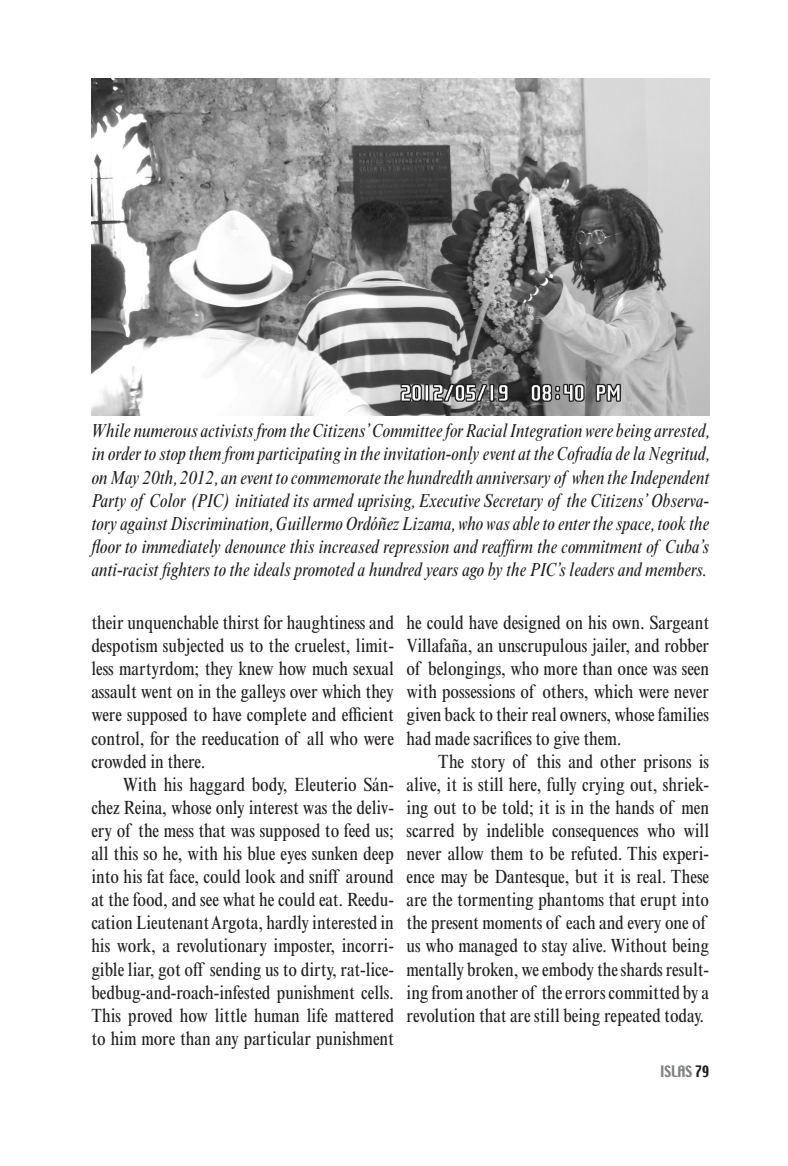
<style>
.page{position:relative;width:788px;height:1166px;background:#fff}
.page>*{position:absolute;margin:0;border:0;box-sizing:border-box;transform-origin:0 0}
.PárrafoArtículos{font:condensed 19.25px/23.1px "Times New Roman";letter-spacing:-.005em;color:#231f20;text-align:justify}
.PieDeFotos{font:italic condensed 19.25px/23.1px "Times New Roman";letter-spacing:-.005em;color:#231f20;text-align:justify}
.t1{font:14px "Techno";letter-spacing:-.005em;color:#808285}
.s1{color:#231f20}
</style>
<div class="page">
<img style="left:91px;top:79px;width:618px;height:336px">
<p class="PieDeFotos" style="left:91px;top:419px;width:620px">While numerous activists from the Citizens’ Committee for Racial Integration were being arrested, in order to stop them from participating in the invitation-only event at the Cofradía de la Negritud, on May 20th, 2012, an event to commemorate the hundredth anniversary of when the Independent Party of Color (PIC) initiated its armed uprising, Executive Secretary of the Citizens’ Observa&shy;tory against Discrimination, Guillermo Ordóñez Lizama, who was able to enter the space, took the floor to immediately denounce this increased repression and reaffirm the commitment of Cuba’s anti-racist fighters to the ideals promoted a hundred years ago by the PIC’s leaders and members.</p>
<p class="PárrafoArtículos" style="left:91px;top:611px;width:304px">their unquenchable thirst for haughtiness and despotism subjected us to the cruelest, limit&shy;less martyrdom; they knew how much sexual assault went on in the galleys over which they were supposed to have complete and efficient control, for the reeducation of all who were crowded in there.</p>
<p class="PárrafoArtículos" style="left:91px;top:772px;width:304px;text-indent:31px">With his haggard body, Eleuterio Sán&shy;chez Reina, whose only interest was the deliv&shy;ery of the mess that was supposed to feed us; all this so he, with his blue eyes sunken deep into his fat face, could look and sniff around at the food, and see what he could eat. Reedu&shy;cation Lieutenant Argota, hardly interested in his work, a revolutionary imposter, incorri&shy;gible liar, got off sending us to dirty, rat-lice&shy;bedbug-and-roach-infested punishment cells.<br>This proved how little human life mattered to him more than any particular punishment</p>
<p class="PárrafoArtículos" style="left:406px;top:611px;width:304px">he could have designed on his own. Sargeant Villafaña, an unscrupulous jailer, and robber of belongings, who more than once was seen with possessions of others, which were never given back to their real owners, whose families had made sacrifices to give them.</p>
<p class="PárrafoArtículos" style="left:406px;top:749px;width:304px;text-align:left;text-indent:32px">The story of this and other prisons is alive, it is still here, fully crying out, shriek&shy;ing out to be told; it is in the hands of men scarred by indelible consequences who will never allow them to be refuted. This experi&shy;ence may be Dantesque, but it is real. These are the tormenting phantoms that erupt into the present moments of each and every one of us who managed to stay alive. Without being mentally broken, we embody the shards result&shy;ing from another of the errors committed by a revolution that are still being repeated today.</p>
<p class="t1" style="left:660px;top:1061px;width:51px">ISLAS <span class="s1">79</span></p>
</div>
